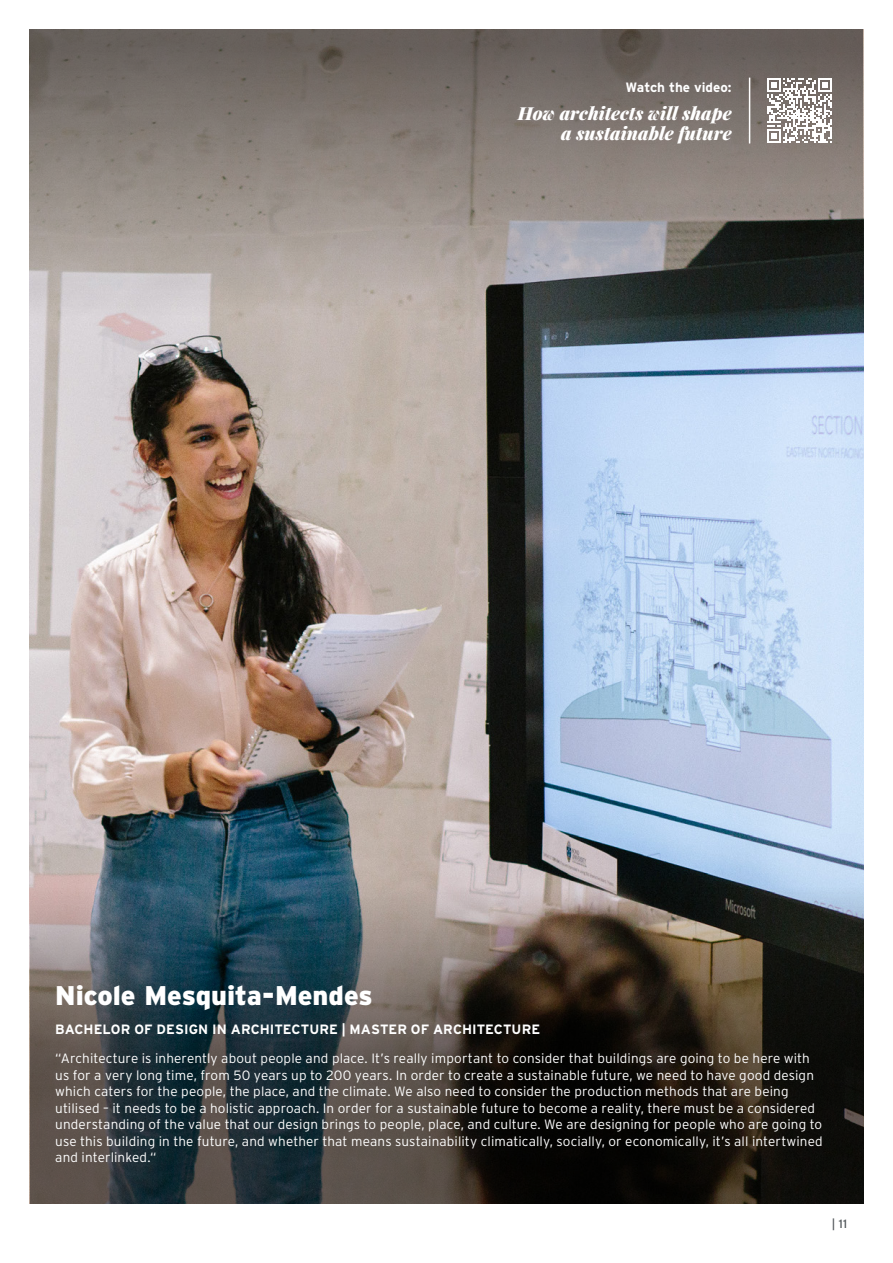
<style>
.page{position:relative;width:893px;height:1263px;background:#fff}
.page>*{position:absolute;margin:0;border:0;box-sizing:border-box;transform-origin:0 0}
.Heading_3_Interstate{font:900 27px "Interstate";color:#fff}
.URL{font:italic 18px/19.5px "Playfair Display";letter-spacing:.005em;color:#fff;text-align:right}
.Body_copy{font:300 13.5px/16.5px "Interstate";letter-spacing:.01em;color:#fff}
.Body_bold{font:700 13.5px "Interstate";letter-spacing:.005em;color:#fff}
.Heading_5{font:700 13.5px "Interstate";color:#fff}
.t1{font:12px "Interstate";color:#52575a}
</style>
<div class="page">
<img style="left:30px;top:317px;width:833px;height:570px">
<svg style="left:30px;top:887px;width:833px;height:316px;background:#383a39"></svg>
<svg style="left:30px;top:30px;width:833px;height:287px;background:#827b76"></svg>
<svg style="left:767px;top:78px;width:65px;height:65px"></svg>
<hr style="left:749px;top:78px;width:1px;height:66px;background:#fff">
<p class="Heading_5" style="left:626px;top:79px;width:108px">Watch the video:</p>
<p class="URL" style="left:518px;top:102px;width:215px">How architects will shape a sustainable future</p>
<p class="Heading_3_Interstate" style="left:55px;top:979px;width:319px">Nicole Mesquita-Mendes</p>
<p class="Body_bold" style="left:55px;top:1021px;width:486px">BACHELOR OF DESIGN IN ARCHITECTURE | MASTER OF ARCHITECTURE</p>
<p class="Body_copy" style="left:55px;top:1050px;width:769px">“Architecture is inherently about people and place. It’s really important to consider that buildings are going to be here with us for a very long time, from 50 years up to 200 years. In order to create a sustainable future, we need to have good design which caters for the people, the place, and the climate. We also need to consider the production methods that are being utilised – it needs to be a holistic approach. In order for a sustainable future to become a reality, there must be a considered understanding of the value that our design brings to people, place, and culture. We are designing for people who are going to use this building in the future, and whether that means sustainability climatically, socially, or economically, it’s all intertwined and interlinked.“</p>
<p class="t1" style="left:832px;top:1216px;width:17px">| 11</p>
</div>
